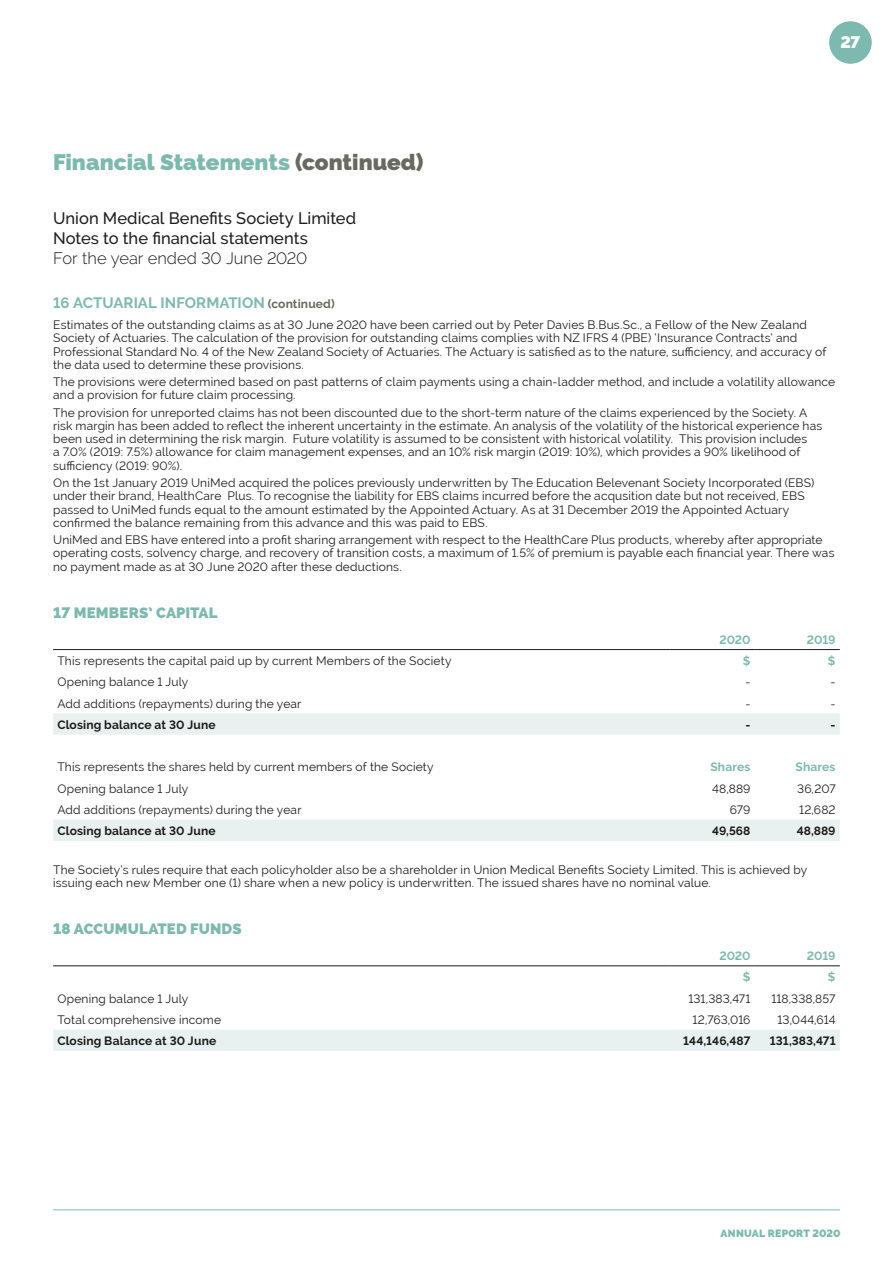
<style>
.page{position:relative;width:893px;height:1263px;background:#fff}
.page>*{position:absolute;margin:0;border:0;box-sizing:border-box;transform-origin:0 0}
.t1{font:800 22.5px "Raleway";color:#7eb9af}
.t2{font:500 16.5px/19.8px "Raleway";color:#1d1d1b}
.t3{font:300 16.5px "Raleway";color:#1d1d1b}
.t4{font:800 16.5px "Raleway";color:#fff}
.t5{font:800 15px "Raleway";letter-spacing:.005em;color:#7eb9af}
.t6{font:700 15px "Raleway";color:#7eb9af}
.t7{font:12px/13.2px "Raleway";letter-spacing:.015em;color:#1d1d1b}
.t8{font:700 12px "Raleway";letter-spacing:.01em;color:#1d1d1b}
.t9{font:700 12px "Raleway";letter-spacing:.005em;color:#7eb9af}
.t10{font:800 10.5px "Raleway";letter-spacing:.015em;color:#7eb9af}
.s1{color:#68695f}
.s2{font-size:12px;color:#68695f}
</style>
<div class="page">
<svg style="left:53px;top:713px;width:787px;height:128px"></svg>
<hr style="left:53px;top:649px;width:617px;height:1px;background:#1d1d1b">
<hr style="left:670px;top:649px;width:85px;height:1px;background:#1d1d1b">
<hr style="left:755px;top:649px;width:85px;height:1px;background:#1d1d1b">
<div style="left:53px;top:1030px;width:787px;height:21px;background:#e9f1f0"></div>
<hr style="left:53px;top:965px;width:617px;height:1px;background:#1d1d1b">
<hr style="left:670px;top:965px;width:85px;height:1px;background:#1d1d1b">
<hr style="left:755px;top:965px;width:85px;height:1px;background:#1d1d1b">
<div style="left:829px;top:21px;width:43px;height:43px;background:#7eb9af;border-radius:50%"></div>
<hr style="left:53px;top:1209px;width:787px;height:1px;background:#7eb9af">
<h1 class="t1" style="left:53px;top:149px;width:372px">Financial Statements <span class="s1">(continued)</span></h1>
<h2 class="t2" style="left:53px;top:209px;width:305px">Union Medical Benefits Society Limited<br>Notes to the financial statements</h2>
<h2 class="t3" style="left:53px;top:248px;width:256px">For the year ended 30 June 2020</h2>
<p class="t6" style="left:53px;top:294px;width:283px">16 ACTUARIAL INFORMATION <span class="s2">(continued)</span></p>
<h2 class="t4" style="left:840px;top:33px;width:21px">27</h2>
<p class="t7" style="left:53px;top:318px;width:775px">Estimates of the outstanding claims as at 30 June 2020 have been carried out by Peter Davies B.Bus.Sc., a Fellow of the New Zealand Society of Actuaries. The calculation of the provision for outstanding claims complies with NZ IFRS 4 (PBE) ‘Insurance Contracts’ and Professional Standard No. 4 of the New Zealand Society of Actuaries. The Actuary is satisfied as to the nature, sufficiency, and accuracy of the data used to determine these provisions.</p>
<p class="t7" style="left:53px;top:375px;width:784px">The provisions were determined based on past patterns of claim payments using a chain-ladder method, and include a volatility allowance and a provision for future claim processing.</p>
<p class="t7" style="left:53px;top:406px;width:771px">The provision for unreported claims has not been discounted due to the short-term nature of the claims experienced by the Society. A risk margin has been added to reflect the inherent uncertainty in the estimate. An analysis of the volatility of the historical experience has been used in determining the risk margin. Future volatility is assumed to be consistent with historical volatility. This provision includes<br>a 7.0% (2019: 7.5%) allowance for claim management expenses, and an 10% risk margin (2019: 10%), which provides a 90% likelihood of sufficiency (2019: 90%).</p>
<p class="t7" style="left:53px;top:476px;width:763px">On the 1st January 2019 UniMed acquired the polices previously underwritten by The Education Belevenant Society Incorporated (EBS) under their brand, HealthCare Plus. To recognise the liability for EBS claims incurred before the acqusition date but not received, EBS passed to UniMed funds equal to the amount estimated by the Appointed Actuary. As at 31 December 2019 the Appointed Actuary confirmed the balance remaining from this advance and this was paid to EBS.</p>
<p class="t7" style="left:53px;top:533px;width:783px">UniMed and EBS have entered into a profit sharing arrangement with respect to the HealthCare Plus products, whereby after appropriate operating costs, solvency charge, and recovery of transition costs, a maximum of 1.5% of premium is payable each financial year. There was no payment made as at 30 June 2020 after these deductions.</p>
<p class="t5" style="left:53px;top:604px;width:166px">17 MEMBERS’ CAPITAL</p>
<p class="t9" style="left:719px;top:633px;width:33px">2020</p>
<p class="t9" style="left:807px;top:633px;width:30px">2019</p>
<p class="t7" style="left:57px;top:654px;width:396px">This represents the capital paid up by current Members of the Society</p>
<p class="t9" style="left:743px;top:654px;width:9px">$</p>
<p class="t9" style="left:828px;top:654px;width:9px">$</p>
<p class="t7" style="left:57px;top:675px;width:133px">Opening balance 1 July</p>
<p class="t7" style="left:745px;top:675px;width:7px">-</p>
<p class="t7" style="left:830px;top:675px;width:7px">-</p>
<p class="t7" style="left:57px;top:697px;width:246px">Add additions (repayments) during the year</p>
<p class="t7" style="left:745px;top:697px;width:7px">-</p>
<p class="t7" style="left:830px;top:697px;width:7px">-</p>
<p class="t8" style="left:57px;top:718px;width:160px">Closing balance at 30 June</p>
<p class="t8" style="left:745px;top:718px;width:7px">-</p>
<p class="t8" style="left:831px;top:718px;width:7px">-</p>
<p class="t7" style="left:57px;top:760px;width:378px">This represents the shares held by current members of the Society</p>
<p class="t9" style="left:710px;top:760px;width:42px">Shares</p>
<p class="t9" style="left:795px;top:760px;width:42px">Shares</p>
<p class="t7" style="left:57px;top:782px;width:133px">Opening balance 1 July</p>
<p class="t7" style="left:712px;top:782px;width:40px">48,889</p>
<p class="t7" style="left:797px;top:782px;width:40px">36,207</p>
<p class="t7" style="left:57px;top:803px;width:246px">Add additions (repayments) during the year</p>
<p class="t7" style="left:730px;top:803px;width:22px">679</p>
<p class="t7" style="left:799px;top:803px;width:38px">12,682</p>
<p class="t8" style="left:57px;top:824px;width:160px">Closing balance at 30 June</p>
<p class="t8" style="left:712px;top:824px;width:40px">49,568</p>
<p class="t8" style="left:797px;top:824px;width:40px">48,889</p>
<p class="t7" style="left:53px;top:863px;width:756px">The Society’s rules require that each policyholder also be a shareholder in Union Medical Benefits Society Limited. This is achieved by issuing each new Member one (1) share when a new policy is underwritten. The issued shares have no nominal value.</p>
<p class="t5" style="left:53px;top:920px;width:190px">18 ACCUMULATED FUNDS</p>
<p class="t9" style="left:719px;top:949px;width:33px">2020</p>
<p class="t9" style="left:807px;top:949px;width:30px">2019</p>
<p class="t9" style="left:743px;top:970px;width:9px">$</p>
<p class="t9" style="left:828px;top:970px;width:9px">$</p>
<p class="t7" style="left:57px;top:992px;width:133px">Opening balance 1 July</p>
<p class="t7" style="left:688px;top:992px;width:64px">131,383,471</p>
<p class="t7" style="left:771px;top:992px;width:66px">118,338,857</p>
<p class="t7" style="left:57px;top:1013px;width:165px">Total comprehensive income</p>
<p class="t7" style="left:693px;top:1013px;width:59px">12,763,016</p>
<p class="t7" style="left:777px;top:1013px;width:60px">13,044,614</p>
<p class="t8" style="left:57px;top:1034px;width:160px">Closing Balance at 30 June</p>
<p class="t8" style="left:683px;top:1034px;width:69px">144,146,487</p>
<p class="t8" style="left:770px;top:1034px;width:67px">131,383,471</p>
<p class="t10" style="left:721px;top:1228px;width:121px">ANNUAL REPORT 2020</p>
</div>
